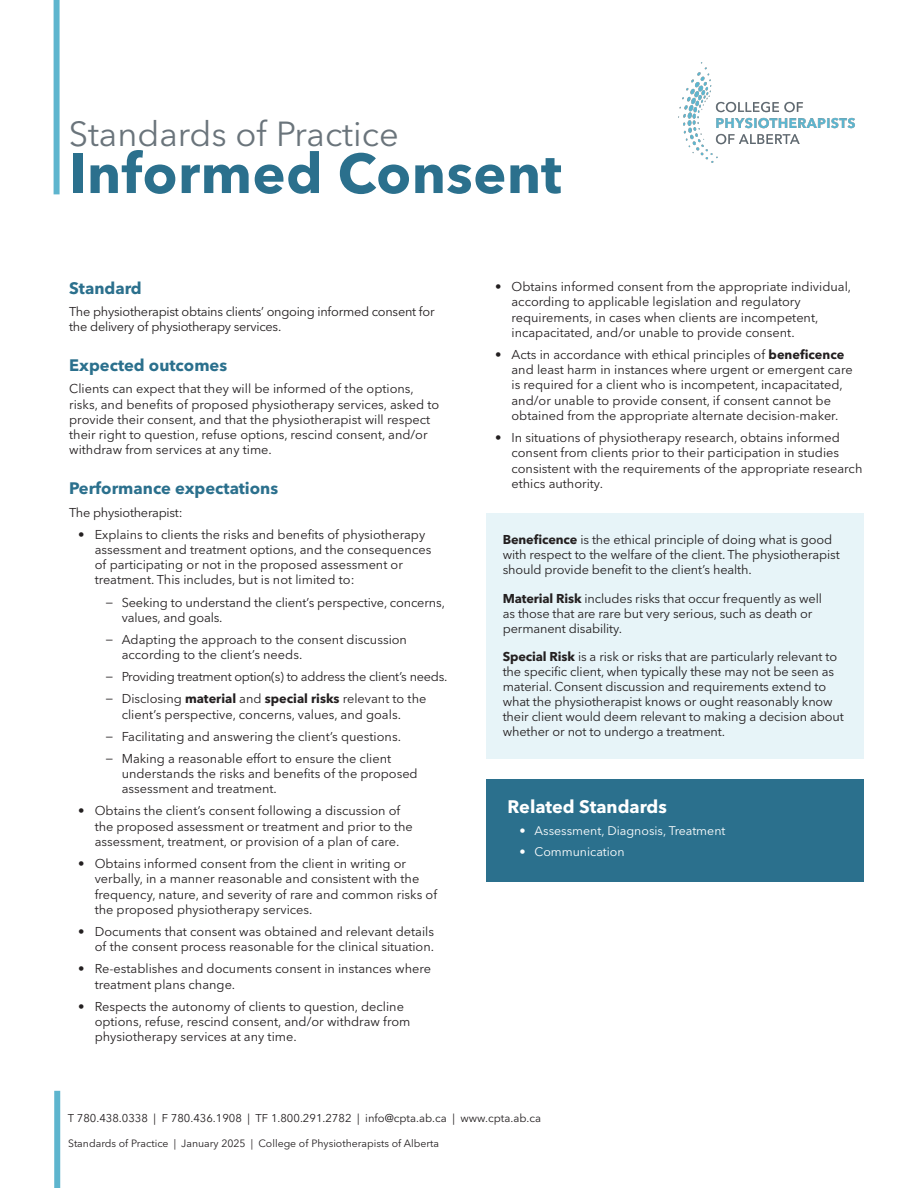
<style>
.page{position:relative;width:918px;height:1188px;background:#fff}
.page>*{position:absolute;margin:0;border:0;box-sizing:border-box;transform-origin:0 0}
.t1{font:700 55.5px "Avenir Next LT Pro";letter-spacing:.01em;color:#2b708d}
.t2{font:34.5px "Avenir Next LT Pro";color:#6a747b}
.t3{font:700 18px "Avenir Next LT Pro";color:#fff}
.Heading_1{font:700 16.5px "Avenir Next LT Pro";color:#2b708d}
.Body{font:12.75px/15.3px "Avenir Next LT Pro";color:#231f20}
.Body-2{font:12.75px/15.3px "Avenir Next LT Pro";letter-spacing:-.02em;color:#231f20}
.t4{font:12.3px "Avenir Next LT Pro";color:#fff}
.t5{font:11.25px "Avenir Next LT Pro";color:#231f20}
.t6{font:10.5px "Avenir Next LT Pro";color:#231f20}
.s1{font-weight:700}
</style>
<div class="page">
<img style="left:678px;top:62px;width:177px;height:101px">
<div style="left:54px;top:0;width:6px;height:194px;background:#5eb5ce"></div>
<div style="left:486px;top:779px;width:378px;height:103px;background:#2b708d"></div>
<div style="left:486px;top:513px;width:378px;height:246px;background:#e7f4f8"></div>
<div style="left:54px;top:1091px;width:6px;height:97px;background:#5eb5ce"></div>
<p class="t2" style="left:69px;top:113px;width:332px">Standards of Practice</p>
<p class="t1" style="left:69px;top:140px;width:494px">Informed Consent</p>
<p class="Heading_1" style="left:69px;top:278px;width:74px">Standard</p>
<p class="Body-2" style="left:69px;top:304px;width:367px">The physiotherapist obtains clients’ ongoing informed consent for the delivery of physiotherapy services.</p>
<p class="Heading_1" style="left:69px;top:355px;width:160px">Expected outcomes</p>
<p class="Body" style="left:69px;top:381px;width:372px">Clients can expect that they will be informed of the options, risks, and benefits of proposed physiotherapy services, asked to provide their consent, and that the physiotherapist will respect their right to question, refuse options, rescind consent, and/or withdraw from services at any time.</p>
<p class="Heading_1" style="left:69px;top:479px;width:211px">Performance expectations</p>
<p class="Body-2" style="left:69px;top:504px;width:115px">The physiotherapist:</p>
<p class="Body" style="left:95px;top:526px;width:338px;text-indent:-16px">• Explains to clients the risks and benefits of physiotherapy assessment and treatment options, and the consequences of participating or not in the proposed assessment or treatment. This includes, but is not limited to:</p>
<p class="Body" style="left:122px;top:594px;width:325px;text-indent:-16px">− Seeking to understand the client’s perspective, concerns, values, and goals.</p>
<p class="Body" style="left:122px;top:632px;width:287px;text-indent:-16px">− Adapting the approach to the consent discussion according to the client’s needs.</p>
<p class="Body-2" style="left:105px;top:669px;width:344px">− Providing treatment option(s) to address the client’s needs.</p>
<p class="Body" style="left:122px;top:691px;width:306px;text-indent:-16px">− Disclosing <span class="s1">material</span> and <span class="s1">special risks</span> relevant to the client’s perspective, concerns, values, and goals.</p>
<p class="Body" style="left:105px;top:729px;width:297px">− Facilitating and answering the client’s questions.</p>
<p class="Body" style="left:122px;top:751px;width:298px;text-indent:-16px">− Making a reasonable effort to ensure the client understands the risks and benefits of the proposed assessment and treatment.</p>
<p class="Body" style="left:95px;top:803px;width:320px;text-indent:-16px">• Obtains the client’s consent following a discussion of the proposed assessment or treatment and prior to the assessment, treatment, or provision of a plan of care.</p>
<p class="Body" style="left:95px;top:856px;width:344px;text-indent:-16px">• Obtains informed consent from the client in writing or verbally, in a manner reasonable and consistent with the frequency, nature, and severity of rare and common risks of the proposed physiotherapy services.</p>
<p class="Body" style="left:78px;top:924px;width:357px;text-align:right">• Documents that consent was obtained and relevant details of the consent process reasonable for the clinical situation.</p>
<p class="Body" style="left:95px;top:961px;width:338px;text-indent:-16px">• Re-establishes and documents consent in instances where treatment plans change.</p>
<p class="Body" style="left:95px;top:999px;width:317px;text-indent:-16px">• Respects the autonomy of clients to question, decline options, refuse, rescind consent, and/or withdraw from physiotherapy services at any time.</p>
<p class="Body" style="left:512px;top:279px;width:341px;text-indent:-16px">• Obtains informed consent from the appropriate individual, according to applicable legislation and regulatory requirements, in cases when clients are incompetent, incapacitated, and/or unable to provide consent.</p>
<p class="Body" style="left:512px;top:347px;width:343px;text-indent:-16px">• Acts in accordance with ethical principles of <span class="s1">beneficence </span>and least harm in instances where urgent or emergent care is required for a client who is incompetent, incapacitated, and/or unable to provide consent, if consent cannot be obtained from the appropriate alternate decision-maker.</p>
<p class="Body" style="left:512px;top:430px;width:352px;text-indent:-16px">• In situations of physiotherapy research, obtains informed consent from clients prior to their participation in studies consistent with the requirements of the appropriate research ethics authority.</p>
<p class="Body" style="left:503px;top:532px;width:338px"><span class="s1">Beneficence</span> is the ethical principle of doing what is good with respect to the welfare of the client. The physiotherapist should provide benefit to the client’s health.</p>
<p class="Body" style="left:503px;top:591px;width:321px"><span class="s1">Material Risk</span> includes risks that occur frequently as well as those that are rare but very serious, such as death or permanent disability.</p>
<p class="Body" style="left:503px;top:649px;width:343px"><span class="s1">Special Risk</span> is a risk or risks that are particularly relevant to the specific client, when typically these may not be seen as material. Consent discussion and requirements extend to what the physiotherapist knows or ought reasonably know their client would deem relevant to making a decision about whether or not to undergo a treatment.</p>
<p class="t3" style="left:508px;top:796px;width:161px">Related Standards</p>
<p class="t4" style="left:520px;top:823px;width:207px">• Assessment, Diagnosis, Treatment</p>
<p class="t4" style="left:520px;top:845px;width:107px">• Communication</p>
<p class="t5" style="left:68px;top:1112px;width:475px">T 780.438.0338 | F 780.436.1908 | TF 1.800.291.2782 | info@cpta.ab.ca | www.cpta.ab.ca</p>
<p class="t6" style="left:68px;top:1137px;width:373px">Standards of Practice | January 2025 | College of Physiotherapists of Alberta</p>
</div>
